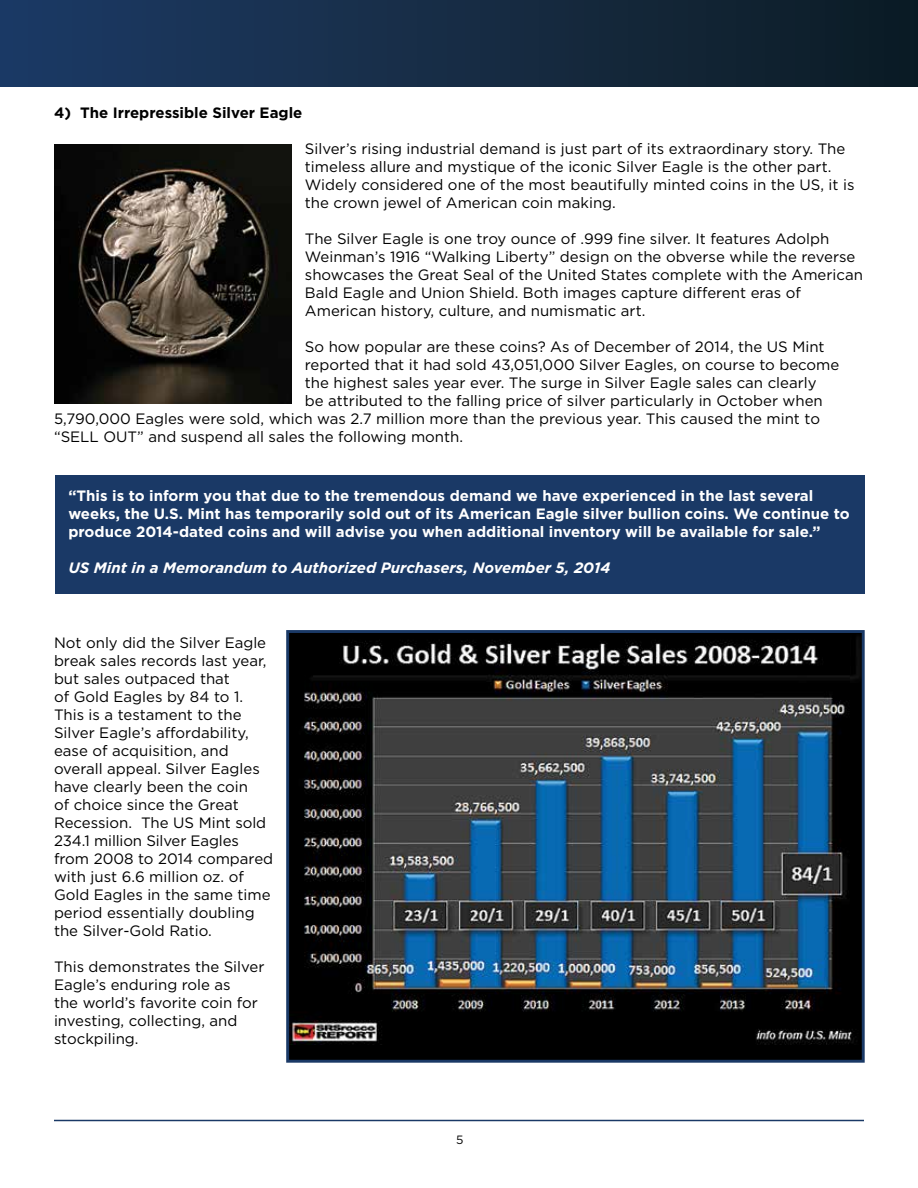
<style>
.page{position:relative;width:918px;height:1188px;background:#fff}
.page>*{position:absolute;margin:0;border:0;box-sizing:border-box;transform-origin:0 0}
.t1{font:15px/18px "Gotham HTF";color:#000}
.t2{font:700 15px/18px "Gotham HTF";color:#fff}
.t3{font:italic 700 15px "Gotham HTF";color:#fff}
.t4{font:700 15px "Gotham HTF";color:#000}
.t5{font:12px "Gotham HTF";color:#000}
</style>
<div class="page">
<div style="left:0;top:0;width:918px;height:86px;background:linear-gradient(to right,#1d3b65,#0d1c24)"></div>
<hr style="left:54px;top:1120px;width:810px;height:1px;background:#1a3966">
<div style="left:288px;top:632px;width:575px;height:429px;background:#000"></div>
<img style="left:290px;top:637px;width:570px;height:408px">
<div style="left:286px;top:630px;width:579px;height:433px;border:3px solid #1a3966"></div>
<div style="left:55px;top:475px;width:810px;height:119px;background:#1a3966"></div>
<img style="left:54px;top:145px;width:237px;height:258px">
<p class="t4" style="left:54px;top:104px;width:250px">4) The Irrepressible Silver Eagle</p>
<p class="t1" style="left:305px;top:140px;width:551px">Silver’s rising industrial demand is just part of its extraordinary story. The timeless allure and mystique of the iconic Silver Eagle is the other part.<br>Widely considered one of the most beautifully minted coins in the US, it is the crown jewel of American coin making.</p>
<p class="t1" style="left:305px;top:230px;width:560px">The Silver Eagle is one troy ounce of .999 fine silver. It features Adolph Weinman’s 1916 “Walking Liberty” design on the obverse while the reverse showcases the Great Seal of the United States complete with the American Bald Eagle and Union Shield. Both images capture different eras of American history, culture, and numismatic art.</p>
<p class="t1" style="left:305px;top:338px;width:521px">So how popular are these coins? As of December of 2014, the US Mint</p>
<p class="t1" style="left:305px;top:356px;width:536px">reported that it had sold 43,051,000 Silver Eagles, on course to become</p>
<p class="t1" style="left:305px;top:374px;width:513px">the highest sales year ever. The surge in Silver Eagle sales can clearly</p>
<p class="t1" style="left:305px;top:392px;width:519px">be attributed to the falling price of silver particularly in October when</p>
<p class="t1" style="left:54px;top:410px;width:768px">5,790,000 Eagles were sold, which was 2.7 million more than the previous year. This caused the mint to</p>
<p class="t1" style="left:54px;top:428px;width:411px">“SELL OUT” and suspend all sales the following month.</p>
<p class="t2" style="left:68px;top:486px;width:783px">“This is to inform you that due to the tremendous demand we have experienced in the last several weeks, the U.S. Mint has temporarily sold out of its American Eagle silver bullion coins. We continue to produce 2014-dated coins and will advise you when additional inventory will be available for sale.”</p>
<p class="t3" style="left:68px;top:559px;width:544px">US Mint in a Memorandum to Authorized Purchasers, November 5, 2014</p>
<p class="t1" style="left:54px;top:633px;width:221px">Not only did the Silver Eagle break sales records last year, but sales outpaced that<br>of Gold Eagles by 84 to 1.<br>This is a testament to the<br>Silver Eagle’s affordability, ease of acquisition, and overall appeal. Silver Eagles have clearly been the coin<br>of choice since the Great<br>Recession. The US Mint sold<br>234.1 million Silver Eagles from 2008 to 2014 compared with just 6.6 million oz. of<br>Gold Eagles in the same time period essentially doubling the Silver-Gold Ratio.</p>
<p class="t1" style="left:54px;top:957px;width:212px">This demonstrates the Silver<br>Eagle’s enduring role as<br>the world’s favorite coin for investing, collecting, and stockpiling.</p>
<p class="t5" style="left:456px;top:1133px;width:9px">5</p>
</div>
